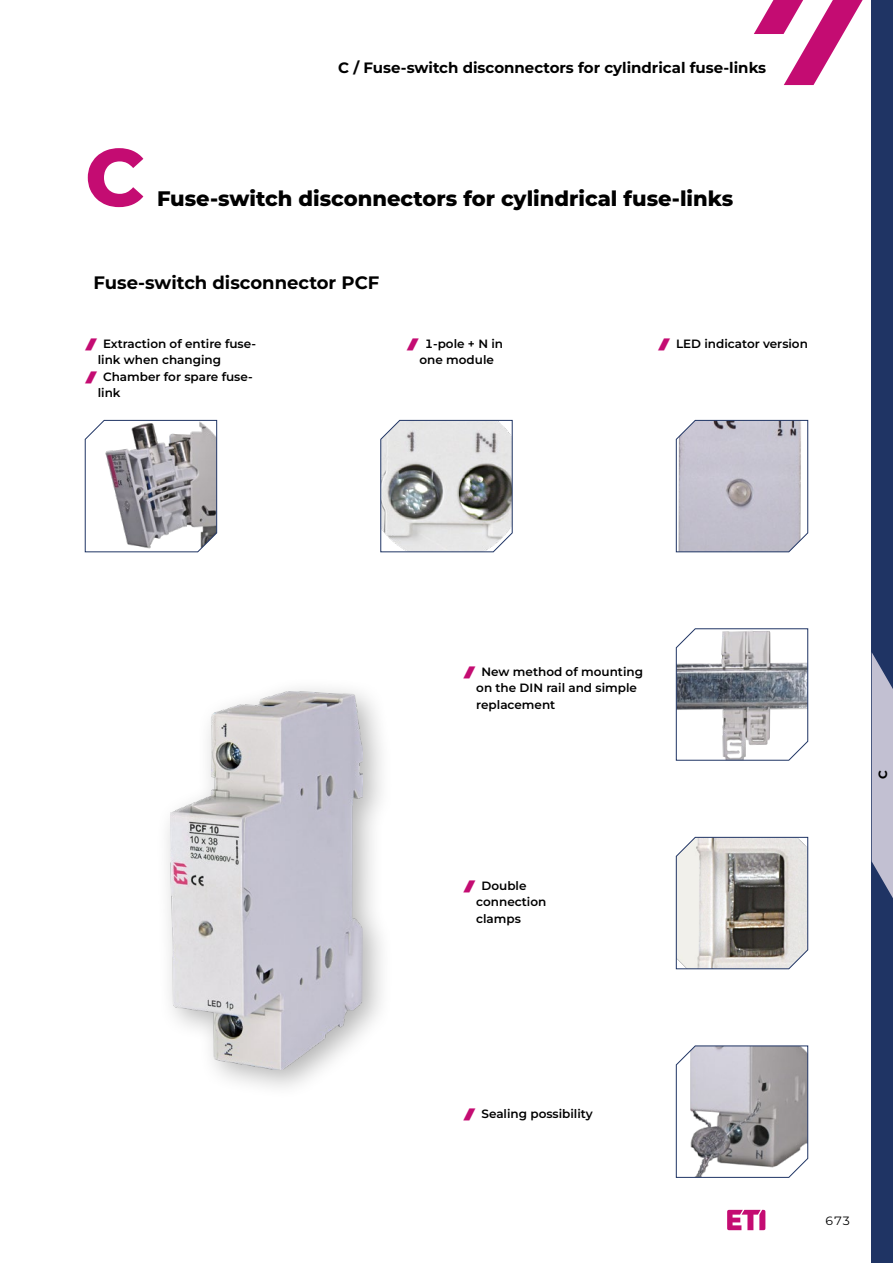
<style>
.page{position:relative;width:893px;height:1263px;background:#fff}
.page>*{position:absolute;margin:0;border:0;box-sizing:border-box;transform-origin:0 0}
.Naslov_podpoglavja{font:800 81px "Montserrat";color:#c40c72}
.Naslov_podpoglavja-2{font:800 21px "Montserrat";color:#000}
.Podnaslov_podpoglavj{font:700 18px "Montserrat";color:#000}
.t1{font:700 15px "Montserrat";color:#000}
.t2{font:600 12px/16.5px "Montserrat";color:#000}
.t3{font:12px "Montserrat";color:#000}
.t4{font:700 12px "Montserrat";color:#000}
</style>
<div class="page">
<svg style="left:754px;top:0;width:109px;height:85px"></svg>
<svg style="left:727px;top:1210px;width:38px;height:20px"></svg>
<svg style="left:676px;top:420px;width:132px;height:132px;background:#bebcc9"></svg>
<svg style="left:85px;top:420px;width:132px;height:132px"></svg>
<svg style="left:676px;top:1045px;width:132px;height:133px"></svg>
<div style="left:155px;top:676px;width:239px;height:424px;background:#000;opacity:.3"></div>
<img style="left:170px;top:691px;width:192px;height:378px">
<svg style="left:380px;top:420px;width:133px;height:132px;background:#bcbdbe"></svg>
<div style="left:872px;top:0;width:21px;height:1263px;background:#1f3464"></div>
<svg style="left:676px;top:628px;width:217px;height:341px"></svg>
<p class="t1" style="left:338px;top:58px;width:429px">C / Fuse-switch disconnectors for cylindrical fuse-links</p>
<p class="Naslov_podpoglavja" style="left:85px;top:123px;width:61px">C</p>
<p class="Naslov_podpoglavja-2" style="left:157px;top:185px;width:578px">Fuse-switch disconnectors for cylindrical fuse-links</p>
<p class="Podnaslov_podpoglavj" style="left:94px;top:271px;width:287px">Fuse-switch disconnector PCF</p>
<p class="t2" style="left:103px;top:335px;width:154px">Extraction of entire fuse-</p>
<p class="t2" style="left:676px;top:335px;width:133px">LED indicator version</p>
<p class="t2" style="left:98px;top:351px;width:125px">link when changing</p>
<p class="t2" style="left:98px;top:368px;width:156px;text-indent:5px">Chamber for spare fuse&shy;link</p>
<p class="t2" style="left:419px;top:335px;width:85px;text-indent:5px">1-pole + N in one module</p>
<p class="t2" style="left:476px;top:663px;width:168px;text-indent:5px">New method of mounting on the DIN rail and simple replacement</p>
<p class="t2" style="left:476px;top:877px;width:72px;text-indent:5px">Double connection clamps</p>
<p class="t2" style="left:481px;top:1105px;width:113px">Sealing possibility</p>
<p class="t4" style="left:875px;top:779px;width:10px;rotate:-90deg">C</p>
<p class="t3" style="left:825px;top:1212px;width:27px">673</p>
</div>
